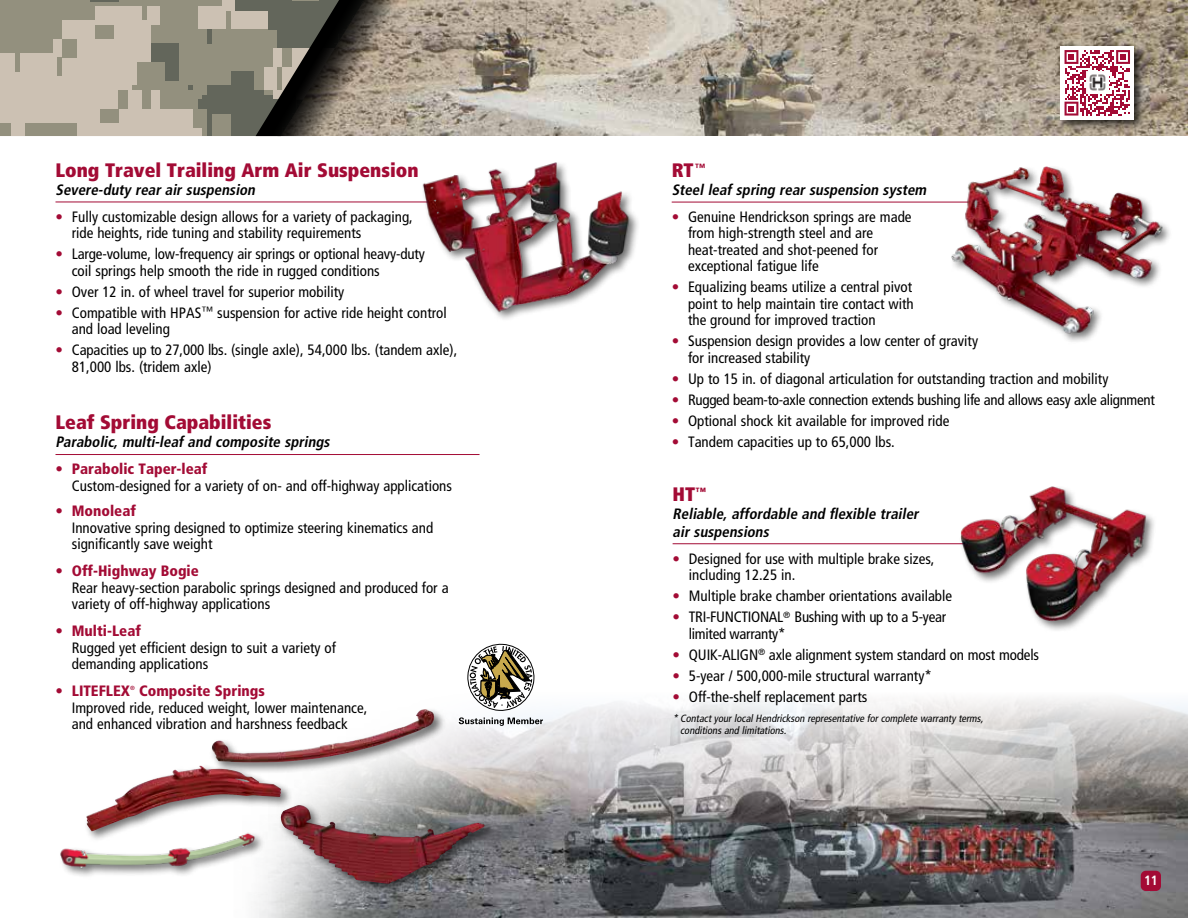
<style>
.page{position:relative;width:1188px;height:918px;background:#fff}
.page>*{position:absolute;margin:0;border:0;box-sizing:border-box;transform-origin:0 0}
.t1{font:900 condensed 19.5px "Frutiger LT Std";color:#a30b35}
.t2{font:condensed 15px/16.5px "Frutiger LT Std";color:#000}
.t3{font:italic 700 condensed 15px/18px "Frutiger LT Std";color:#000}
.t4{font:condensed 15px/16.5px "Frutiger LT Std";letter-spacing:-.02em;color:#000}
.t5{font:900 condensed 15px "Frutiger LT Std";color:#a30b35}
.t6{font:700 condensed 13.5px "Frutiger LT Std";color:#fff}
.t7{font:italic condensed 10.5px/12px "Frutiger LT Std";color:#000}
.t8{font:900 condensed 6px "Frutiger LT Std";color:#ac2449}
.s1{color:#a30b35}
.s2{font-weight:900;color:#a30b35}
.s3{font-weight:400}
</style>
<div class="page">
<img style="left:537px;top:0;width:651px;height:136px">
<img style="left:255px;top:543px;width:933px;height:375px">
<svg style="left:0;top:0;width:537px;height:136px"></svg>
<hr style="left:672px;top:202px;width:487px;height:1px;background:#a30b35">
<hr style="left:56px;top:202px;width:404px;height:1px;background:#a30b35">
<img style="left:413px;top:162px;width:225px;height:157px">
<div style="left:1141px;top:871px;width:20px;height:20px;background:#a30b35;border-radius:5px"></div>
<hr style="left:673px;top:543px;width:485px;height:1px;background:#a30b35">
<svg style="left:466px;top:644px;width:70px;height:67px"></svg>
<svg style="left:459px;top:717px;width:84px;height:9px"></svg>
<hr style="left:56px;top:454px;width:424px;height:1px;background:#a30b35">
<div style="left:209px;top:707px;width:237px;height:68px;background:#000;opacity:.55"></div>
<img style="left:212px;top:710px;width:210px;height:52px">
<div style="left:84px;top:763px;width:209px;height:80px;background:#000;opacity:.55"></div>
<img style="left:86px;top:766px;width:195px;height:65px">
<div style="left:278px;top:803px;width:218px;height:92px;background:#000;opacity:.55"></div>
<img style="left:280px;top:805px;width:205px;height:79px">
<img style="left:60px;top:826px;width:207px;height:62px">
<img style="left:939px;top:167px;width:225px;height:168px">
<div style="left:959px;top:485px;width:198px;height:148px;background:#000;opacity:.55"></div>
<img style="left:961px;top:486px;width:215px;height:136px">
<div style="left:1058px;top:44px;width:88px;height:88px;background:#000;opacity:.75"></div>
<div style="left:1061px;top:46px;width:73px;height:74px;background:#fff"></div>
<svg style="left:1065px;top:50px;width:65px;height:66px"></svg>
<img style="left:1086px;top:72px;width:22px;height:22px">
<h1 class="t1" style="left:56px;top:158px;width:365px">Long Travel Trailing Arm Air Suspension</h1>
<p class="t3" style="left:56px;top:181px;width:204px">Severe-duty rear air suspension</p>
<p class="t2" style="left:72px;top:208px;width:343px;text-indent:-16px"><span class="s1">•</span> Fully customizable design allows for a variety of packaging, ride heights, ride tuning and stability requirements</p>
<p class="t2" style="left:72px;top:246px;width:355px;text-indent:-16px"><span class="s1">•</span> Large-volume, low-frequency air springs or optional heavy-duty coil springs help smooth the ride in rugged conditions</p>
<p class="t2" style="left:56px;top:283px;width:290px"><span class="s1">•</span> Over 12 in. of wheel travel for superior mobility</p>
<p class="t2" style="left:72px;top:304px;width:376px;text-indent:-16px"><span class="s1">•</span> Compatible with HPAS<sup>™</sup> suspension for active ride height control and load leveling</p>
<p class="t2" style="left:72px;top:342px;width:387px;text-indent:-16px"><span class="s1">•</span> Capacities up to 27,000 lbs. (single axle), 54,000 lbs. (tandem axle),<br>81,000 lbs. (tridem axle)</p>
<h1 class="t1" style="left:56px;top:411px;width:217px">Leaf Spring Capabilities</h1>
<p class="t3" style="left:56px;top:433px;width:279px">Parabolic, multi-leaf and composite springs</p>
<p class="t2" style="left:72px;top:461px;width:382px;text-indent:-16px"><span class="s1">•</span> <span class="s2">Parabolic Taper-leaf<br></span>Custom-designed for a variety of on- and off-highway applications</p>
<p class="t2" style="left:72px;top:503px;width:363px;text-indent:-16px"><span class="s1">•</span> <span class="s2">Monoleaf<br></span>Innovative spring designed to optimize steering kinematics and significantly save weight</p>
<p class="t2" style="left:72px;top:563px;width:378px;text-indent:-16px"><span class="s1">•</span> <span class="s2">Off-Highway Bogie<br></span>Rear heavy-section parabolic springs designed and produced for a variety of off-highway applications</p>
<p class="t2" style="left:72px;top:623px;width:266px;text-indent:-16px"><span class="s1">•</span> <span class="s2">Multi-Leaf<br></span>Rugged yet efficient design to suit a variety of demanding applications</p>
<p class="t5" style="left:56px;top:682px;width:76px"><span class="s3">•</span> LITEFLEX</p>
<p class="t8" style="left:130px;top:685px;width:6px">®</p>
<p class="t5" style="left:139px;top:682px;width:127px">Composite Springs</p>
<p class="t2" style="left:72px;top:700px;width:297px">Improved ride, reduced weight, lower maintenance, and enhanced vibration and harshness feedback</p>
<h1 class="t1" style="left:672px;top:158px;width:35px">RT<sup>™</sup></h1>
<p class="t3" style="left:672px;top:181px;width:259px">Steel leaf spring rear suspension system</p>
<p class="t2" style="left:688px;top:209px;width:225px;text-indent:-16px"><span class="s1">•</span> Genuine Hendrickson springs are made from high-strength steel and are heat-treated and shot-peened for exceptional fatigue life</p>
<p class="t2" style="left:688px;top:279px;width:227px;text-align:justify;text-indent:-16px"><span class="s1">•</span> Equalizing beams utilize a central pivot point to help maintain tire contact with the ground for improved traction</p>
<p class="t2" style="left:688px;top:333px;width:292px;text-indent:-16px"><span class="s1">•</span> Suspension design provides a low center of gravity for increased stability</p>
<p class="t2" style="left:672px;top:371px;width:438px"><span class="s1">•</span> Up to 15 in. of diagonal articulation for outstanding traction and mobility</p>
<p class="t4" style="left:672px;top:392px;width:485px"><span class="s1">•</span> Rugged beam-to-axle connection extends bushing life and allows easy axle alignment</p>
<p class="t2" style="left:672px;top:413px;width:279px"><span class="s1">•</span> Optional shock kit available for improved ride</p>
<p class="t2" style="left:672px;top:434px;width:225px"><span class="s1">•</span> Tandem capacities up to 65,000 lbs.</p>
<h1 class="t1" style="left:673px;top:482px;width:35px">HT<sup>™</sup></h1>
<p class="t3" style="left:673px;top:504px;width:251px">Reliable, affordable and flexible trailer air suspensions</p>
<p class="t2" style="left:689px;top:550px;width:247px;text-indent:-16px"><span class="s1">•</span> Designed for use with multiple brake sizes, including 12.25 in.</p>
<p class="t2" style="left:673px;top:588px;width:281px"><span class="s1">•</span> Multiple brake chamber orientations available</p>
<p class="t4" style="left:689px;top:609px;width:259px;text-indent:-16px"><span class="s1">•</span> TRI-FUNCTIONAL<sup>®</sup> Bushing with up to a 5-year limited warranty*</p>
<p class="t2" style="left:673px;top:646px;width:368px"><span class="s1">•</span> QUIK-ALIGN<sup>®</sup> axle alignment system standard on most models</p>
<p class="t2" style="left:673px;top:667px;width:261px"><span class="s1">•</span> 5-year / 500,000-mile structural warranty*</p>
<p class="t2" style="left:673px;top:688px;width:196px"><span class="s1">•</span> Off-the-shelf replacement parts</p>
<p class="t7" style="left:680px;top:713px;width:307px;text-indent:-7px">* ContactyourlocalHendrickson representative forcomplete warranty terms, conditionsand limitations.</p>
<p class="t6" style="left:1151px;top:872px;width:9px">3</p>
<p class="t6" style="left:1144px;top:872px;width:15px">11</p>
</div>
